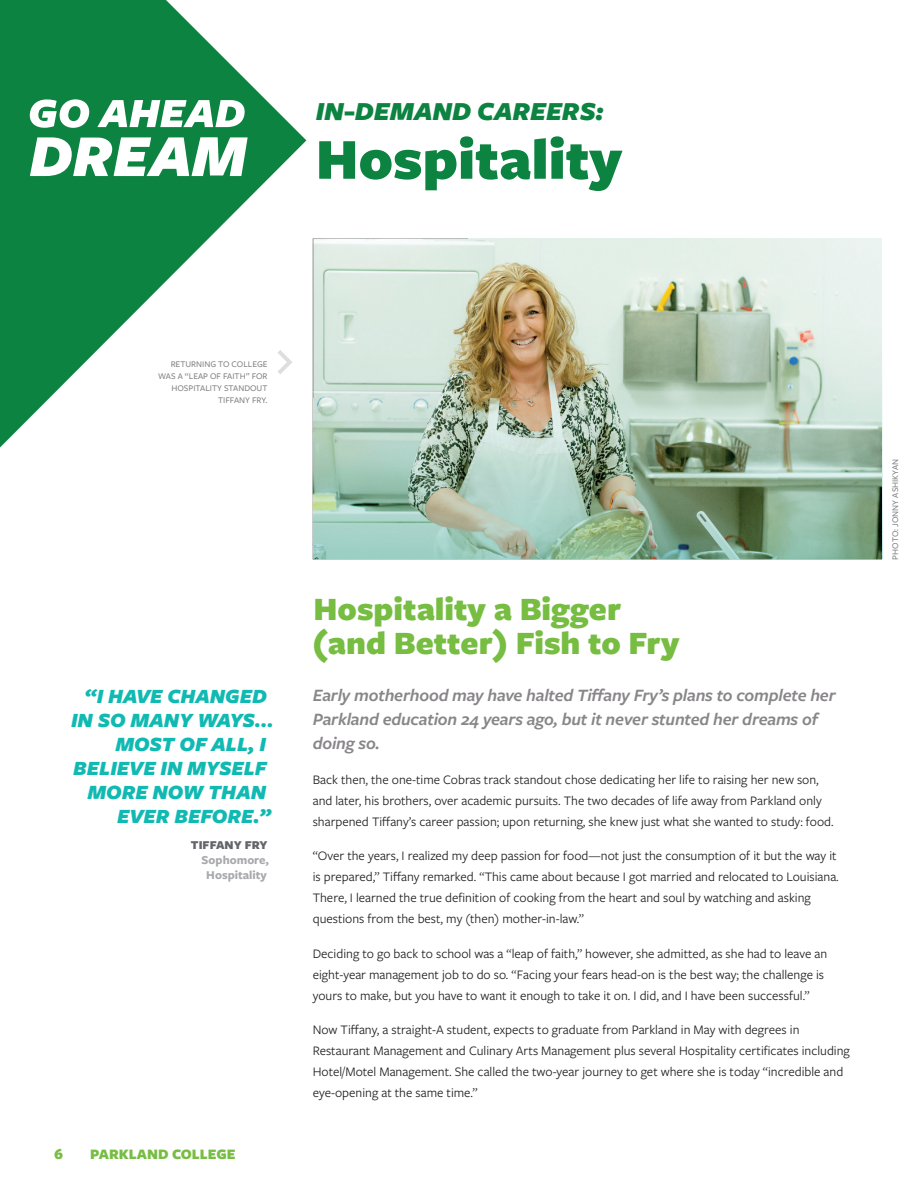
<style>
.page{position:relative;width:918px;height:1188px;background:#fff}
.page>*{position:absolute;margin:0;border:0;box-sizing:border-box;transform-origin:0 0}
.t1{font:900 60px "Freight Sans Pro";color:#0c8340}
.t2{font:900 33.75px/34.2px "Freight Sans Pro";color:#77bd42}
.t3{font:italic 900 27px "Freight Sans Pro";color:#0c8340}
.t4{font:italic 900 21px "Freight Sans Pro";color:#10bab2}
.t5{font:italic 600 18px/24px "Freight Sans Pro";letter-spacing:-.01em;color:#898689}
.t6{font:900 15px "Freight Sans Pro";color:#77bd42}
.t7{font:13.5px/21px "Freight Sans Pro";color:#231f20}
.t8{font:700 12.45px/15px "Freight Sans Pro";color:#a8a9ad;text-align:center}
.t9{font:900 12.45px "Freight Sans Pro";color:#64656a}
.t10{font:500 9px/12px "Freight Sans Pro";color:#808285;text-align:right}
.s1{font-style:italic;font-size:61.8px;color:#fff}
</style>
<div class="page">
<svg style="left:0;top:0;width:306px;height:447px;fill:#0c8340"></svg>
<svg style="left:30px;top:99px;width:59px;height:29px"></svg>
<svg style="left:97px;top:100px;width:148px;height:27px"></svg>
<svg style="left:277px;top:350px;width:16px;height:24px"></svg>
<img style="left:314px;top:238px;width:568px;height:321px">
<h3 class="t3" style="left:316px;top:92px;width:290px">IN-DEMAND CAREERS:</h3>
<h1 class="t1" style="left:29px;top:117px;width:595px"><span class="s1">DREAM</span> Hospitality</h1>
<p class="t10" style="left:158px;top:358px;width:111px">RETURNING TO COLLEGE<br>WAS A “LEAP OF FAITH” FOR<br>HOSPITALITY STANDOUT<br>TIFFANY FRY.</p>
<h3 class="t4" style="left:84px;top:681px;width:184px">“I HAVE CHANGED</h3>
<h3 class="t4" style="left:71px;top:705px;width:204px">IN SO MANY WAYS…</h3>
<h3 class="t4" style="left:115px;top:729px;width:152px">MOST OF ALL, I</h3>
<h3 class="t4" style="left:73px;top:753px;width:195px">BELIEVE IN MYSELF</h3>
<h3 class="t4" style="left:87px;top:777px;width:180px">MORE NOW THAN</h3>
<h3 class="t4" style="left:117px;top:801px;width:155px">EVER BEFORE.”</h3>
<p class="t9" style="left:191px;top:836px;width:78px">TIFFANY FRY</p>
<p class="t8" style="left:202px;top:852px;width:69px">Sophomore,<br>Hospitality</p>
<p class="t6" style="left:54px;top:1144px;width:10px">6</p>
<p class="t6" style="left:90px;top:1144px;width:147px">PARKLAND COLLEGE</p>
<h2 class="t2" style="left:312px;top:591px;width:369px">Hospitality a Bigger (and Better) Fish to Fry</h2>
<h3 class="t5" style="left:313px;top:683px;width:525px">Early motherhood may have halted Tiffany Fry’s plans to complete her<br>Parkland education 24 years ago, but it never stunted her dreams of doing so.</h3>
<p class="t7" style="left:313px;top:768px;width:523px">Back then, the one-time Cobras track standout chose dedicating her life to raising her new son, and later, his brothers, over academic pursuits. The two decades of life away from Parkland only sharpened Tiffany’s career passion; upon returning, she knew just what she wanted to study: food.</p>
<p class="t7" style="left:313px;top:845px;width:528px">“Over the years, I realized my deep passion for food—not just the consumption of it but the way it is prepared,” Tiffany remarked. “This came about because I got married and relocated to Louisiana.<br>There, I learned the true definition of cooking from the heart and soul by watching and asking questions from the best, my (then) mother-in-law.”</p>
<p class="t7" style="left:313px;top:942px;width:516px">Deciding to go back to school was a “leap of faith,” however, she admitted, as she had to leave an eight-year management job to do so. “Facing your fears head-on is the best way; the challenge is yours to make, but you have to want it enough to take it on. I did, and I have been successful.”</p>
<p class="t7" style="left:313px;top:1019px;width:539px">Now Tiffany, a straight-A student, expects to graduate from Parkland in May with degrees in Restaurant Management and Culinary Arts Management plus several Hospitality certificates including Hotel/Motel Management. She called the two-year journey to get where she is today “incredible and eye-opening at the same time.”</p>
<p class="t10" style="left:889px;top:560px;width:102px;rotate:-90deg">PHOTO: JONNY ASHIKYAN</p>
</div>
